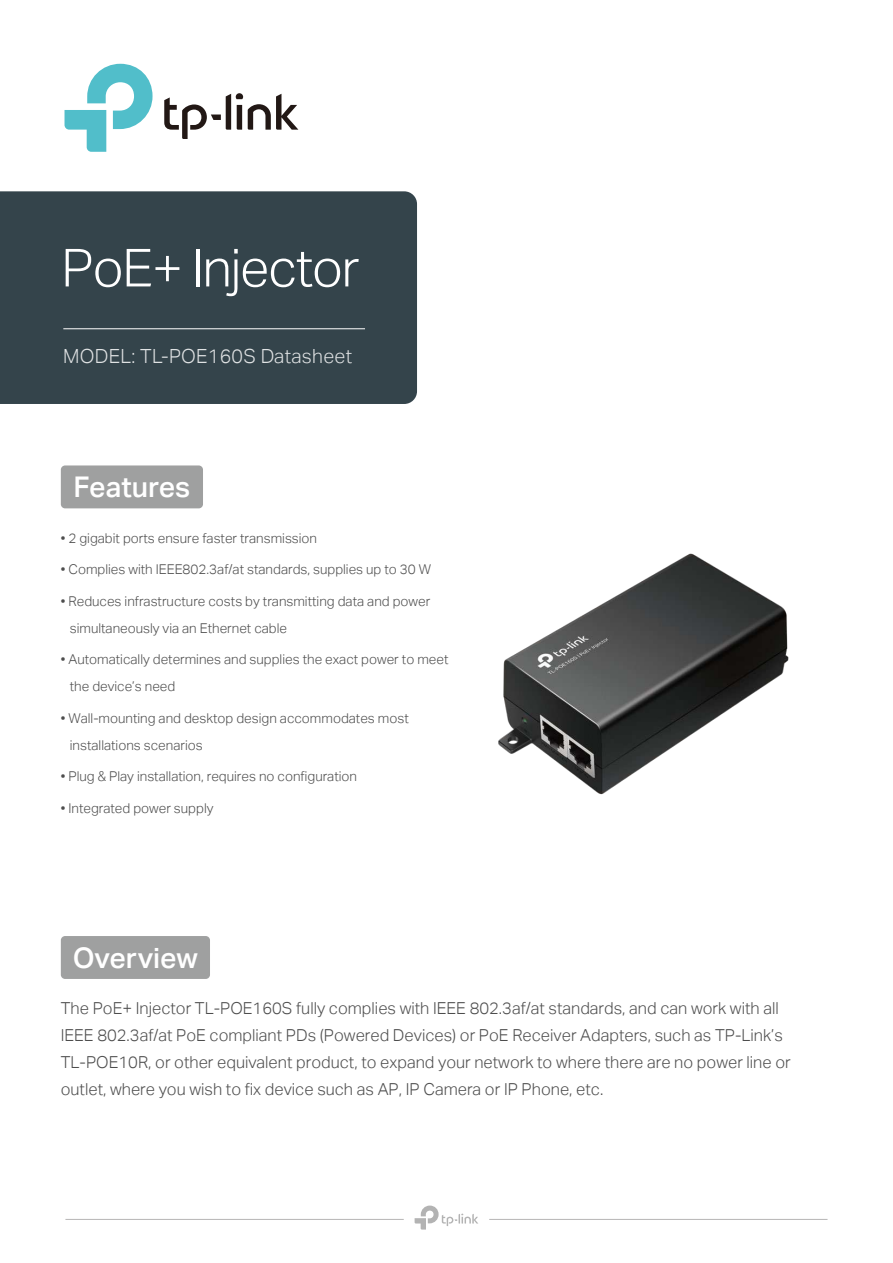
<style>
.page{position:relative;width:893px;height:1263px;background:#fff}
.page>*{position:absolute;margin:0;border:0;box-sizing:border-box;transform-origin:0 0}
.t1{font:52.5px "TP Link Aktiv Light";letter-spacing:-.025em;color:#fff}
.t2{font:28.5px "TP Link Aktiv Medium";color:#fff}
.t3{font:19.5px "TP Link Aktiv Light";letter-spacing:.015em;color:rgb(255 255 255/.85)}
.t4{font:16.5px/27px "TP Link Aktiv Light";color:#4d4d4d}
.t5{font:13.5px/27px "TP Link Aktiv Light";color:#4d4d4d}
</style>
<div class="page">
<div style="left:0;top:191px;width:417px;height:213px;background:#34444b"></div>
<hr style="left:63px;top:328px;width:302px;height:1px;background:#fff">
<div style="left:61px;top:936px;width:149px;height:43px;background:#9fa0a0;border-radius:4px"></div>
<svg style="left:65px;top:64px;width:88px;height:88px"></svg>
<svg style="left:164px;top:93px;width:134px;height:46px"></svg>
<hr style="left:65px;top:1219px;width:339px;height:1px;background:#b6b5b5">
<hr style="left:489px;top:1219px;width:338px;height:1px;background:#b6b5b5">
<svg style="left:415px;top:1205px;width:63px;height:24px"></svg>
<div style="left:61px;top:465px;width:142px;height:43px;background:#9fa0a0;border-radius:4px"></div>
<img style="left:498px;top:553px;width:291px;height:242px">
<h1 class="t1" style="left:61px;top:247px;width:299px">PoE+ Injector</h1>
<h3 class="t3" style="left:63px;top:348px;width:290px">MODEL: TL-POE160S Datasheet</h3>
<h2 class="t2" style="left:74px;top:476px;width:118px">Features</h2>
<p class="t5" style="left:61px;top:525px;width:258px">ï 2 gigabit ports ensure faster transmission</p>
<p class="t5" style="left:61px;top:557px;width:372px">ï Complies with IEEE802.3af/at standards, supplies up to 30 W</p>
<p class="t5" style="left:70px;top:588px;width:362px;text-indent:-9px">ï Reduces infrastructure costs by transmitting data and power simultaneously via an Ethernet cable</p>
<p class="t5" style="left:70px;top:647px;width:380px;text-indent:-9px">ï Automatically determines and supplies the exact power to meet the device’s need</p>
<p class="t5" style="left:70px;top:705px;width:340px;text-indent:-9px">ï Wall-mounting and desktop design accommodates most installations scenarios</p>
<p class="t5" style="left:61px;top:763px;width:298px">• Plug &amp; Play installation, requires no configuration</p>
<p class="t5" style="left:61px;top:795px;width:154px">ï Integrated power supply</p>
<h2 class="t2" style="left:73px;top:946px;width:127px">Overview</h2>
<p class="t4" style="left:61px;top:996px;width:731px">The PoE+ Injector TL-POE160S fully complies with IEEE 802.3af/at standards, and can work with all IEEE 802.3af/at PoE compliant PDs (Powered Devices) or PoE Receiver Adapters, such as TP-Link’s TL-POE10R, or other equivalent product, to expand your network to where there are no power line or outlet, where you wish to fix device such as AP, IP Camera or IP Phone, etc.</p>
</div>
